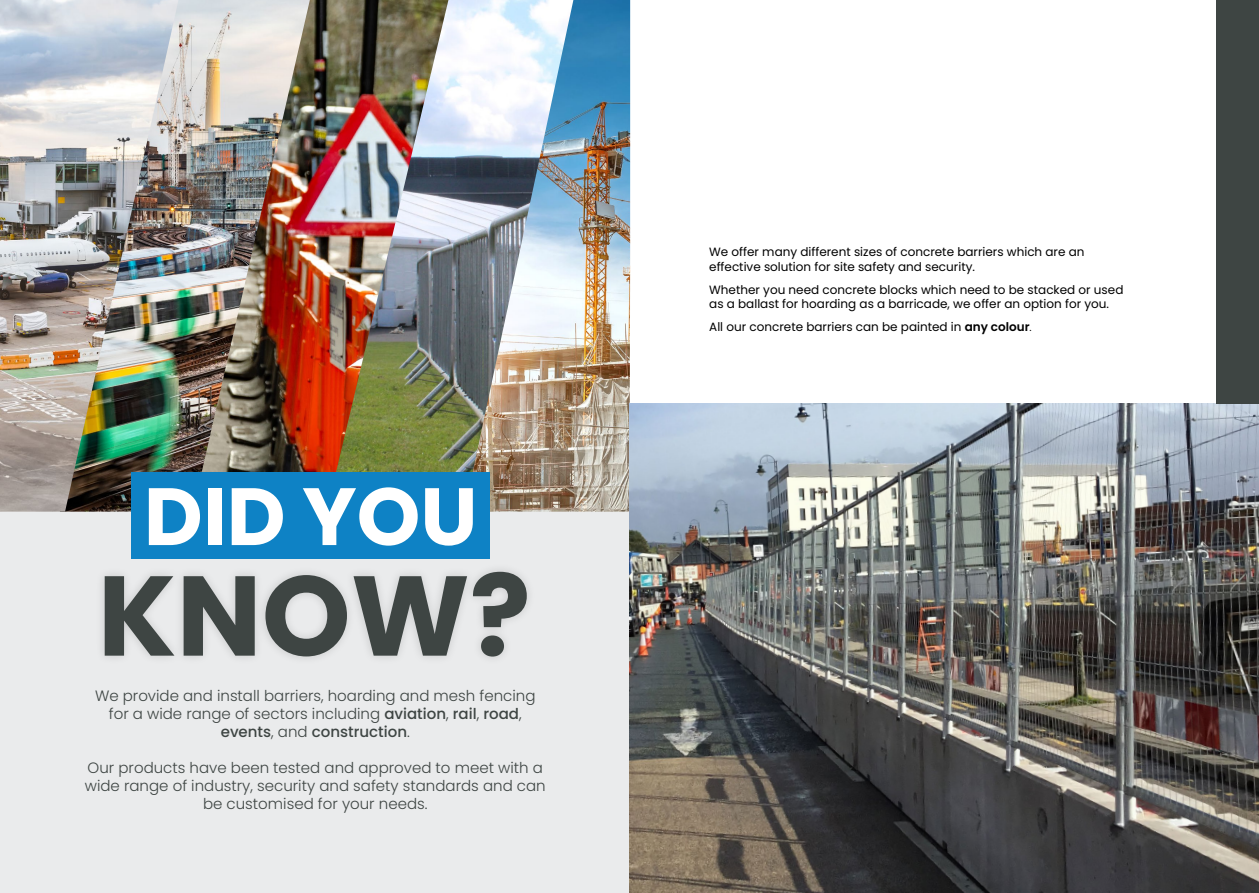
<style>
.page{position:relative;width:1259px;height:893px;background:#fff}
.page>*{position:absolute;margin:0;border:0;box-sizing:border-box;transform-origin:0 0}
.t1{font:700 113.25px "Poppins";color:#3e4543}
.t2{font:700 81px "Poppins";color:#fff}
.t3{font:300 15px/18px "Poppins";color:#3e4543;text-align:center}
.t4{font:12px/14.4px "Poppins";color:#000}
.s1{font-weight:500}
.s2{font-weight:600}
.s3{font-weight:300}
</style>
<div class="page">
<div style="left:0;top:455px;width:629px;height:438px;background:#eaebec"></div>
<img style="left:573px;top:0;width:57px;height:512px">
<img style="left:448px;top:0;width:125px;height:512px">
<img style="left:178px;top:0;width:270px;height:472px">
<img style="left:0;top:0;width:178px;height:512px">
<div style="left:95px;top:562px;width:441px;height:104px;background:#000;opacity:.15"></div>
<div style="left:131px;top:472px;width:359px;height:87px;background:#0e82c5"></div>
<img style="left:629px;top:403px;width:630px;height:490px">
<div style="left:1216px;top:0;width:43px;height:403px;background:#3e4543"></div>
<h2 class="t2" style="left:144px;top:470px;width:335px">DID YOU</h2>
<h1 class="t1" style="left:98px;top:550px;width:434px">KNOW?</h1>
<p class="t3" style="left:95px;top:686px;width:442px">We provide and install barriers, hoarding and mesh fencing for a wide range of sectors including <span class="s1">aviation</span>, <span class="s1">rail</span>, <span class="s1">road</span>, <span class="s1">events</span>, and <span class="s1">construction</span>.</p>
<p class="t3" style="left:85px;top:758px;width:462px">Our products have been tested and approved to meet with a wide range of industry, security and safety standards and can be customised for your needs.</p>
<p class="t4" style="left:709px;top:245px;width:377px">We offer many different sizes of concrete barriers which are an effective solution for site safety and security.</p>
<p class="t4" style="left:709px;top:282px;width:416px">Whether you need concrete blocks which need to be stacked or used as a ballast for hoarding as a barricade, we offer an option for you.</p>
<p class="t4" style="left:709px;top:320px;width:324px">All our concrete barriers can be painted in <span class="s2">any colour</span><span class="s3">.</span></p>
</div>
